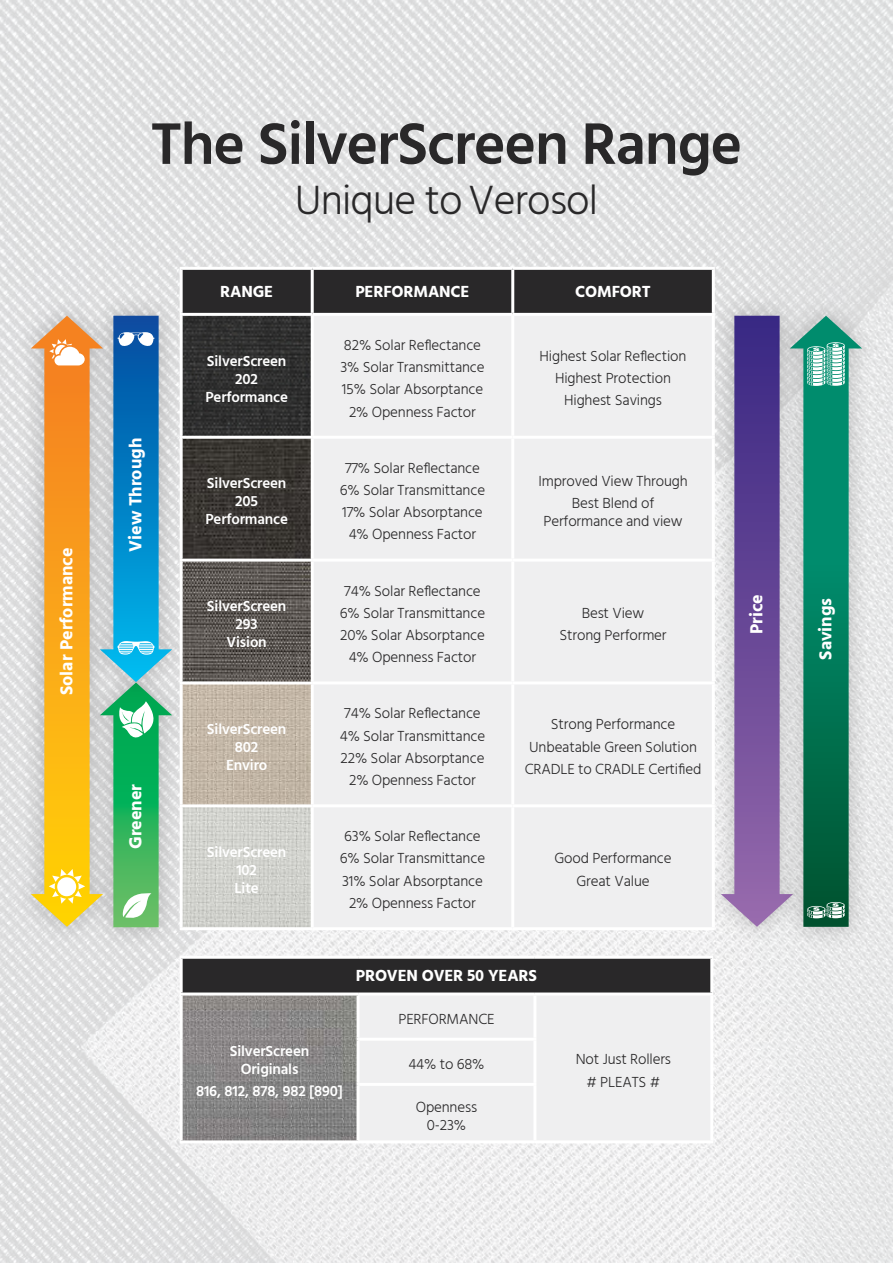
<style>
.page{position:relative;width:893px;height:1263px;background:#fff}
.page>*{position:absolute;margin:0;border:0;box-sizing:border-box;transform-origin:0 0}
.t1{font:600 60px "Hind";letter-spacing:-.02em;color:#292829}
.t2{font:300 42px "Hind";letter-spacing:-.02em;color:#292829}
.t3{font:700 18px "Hind";color:#fff}
.t4{font:700 16.5px "Hind";letter-spacing:-.01em;color:#fff}
.t5{font:300 15px/22.2px "Hind";letter-spacing:-.01em;color:#292829;text-align:center}
.t6{font:600 15px/18px "Hind";letter-spacing:-.01em;color:#fff;text-align:center}
</style>
<div class="page">
<img style="left:0;top:0;width:893px;height:1263px">
<img style="left:183px;top:995px;width:174px;height:145px">
<div style="left:79px;top:661px;width:114px;height:289px;background:#000;opacity:.2"></div>
<div style="left:80px;top:292px;width:113px;height:411px;background:#000;opacity:.2"></div>
<div style="left:700px;top:292px;width:113px;height:656px;background:#000;opacity:.2"></div>
<div style="left:769px;top:294px;width:113px;height:656px;background:#000;opacity:.2"></div>
<div style="left:10px;top:294px;width:114px;height:654px;background:#000;opacity:.2"></div>
<svg style="left:31px;top:316px;width:141px;height:611px;background:#a6b48c"></svg>
<svg style="left:721px;top:316px;width:141px;height:611px;background:#748f9e"></svg>
<img style="left:183px;top:316px;width:128px;height:120px">
<img style="left:183px;top:439px;width:128px;height:120px">
<img style="left:183px;top:562px;width:128px;height:119px">
<img style="left:183px;top:684px;width:128px;height:120px">
<img style="left:183px;top:807px;width:128px;height:120px">
<div style="left:183px;top:270px;width:529px;height:43px;background:#292829"></div>
<div style="left:314px;top:316px;width:398px;height:611px;background:#efeff0"></div>
<hr style="left:180px;top:267px;width:132px;height:3px;background:#fff">
<hr style="left:180px;top:270px;width:3px;height:43px;background:#fff">
<hr style="left:312px;top:267px;width:201px;height:3px;background:#fff">
<hr style="left:311px;top:270px;width:3px;height:43px;background:#fff">
<hr style="left:513px;top:267px;width:202px;height:3px;background:#fff">
<hr style="left:511px;top:270px;width:3px;height:43px;background:#fff">
<hr style="left:712px;top:270px;width:3px;height:43px;background:#fff">
<hr style="left:180px;top:313px;width:132px;height:3px;background:#fff">
<hr style="left:180px;top:316px;width:3px;height:120px;background:#fff">
<hr style="left:312px;top:313px;width:201px;height:3px;background:#fff">
<hr style="left:311px;top:316px;width:3px;height:120px;background:#fff">
<hr style="left:513px;top:313px;width:202px;height:3px;background:#fff">
<hr style="left:511px;top:316px;width:3px;height:120px;background:#fff">
<hr style="left:712px;top:316px;width:3px;height:120px;background:#fff">
<hr style="left:180px;top:436px;width:132px;height:3px;background:#fff">
<hr style="left:180px;top:439px;width:3px;height:120px;background:#fff">
<hr style="left:312px;top:436px;width:201px;height:3px;background:#fff">
<hr style="left:311px;top:439px;width:3px;height:120px;background:#fff">
<hr style="left:513px;top:436px;width:202px;height:3px;background:#fff">
<hr style="left:511px;top:439px;width:3px;height:120px;background:#fff">
<hr style="left:712px;top:439px;width:3px;height:120px;background:#fff">
<hr style="left:180px;top:559px;width:132px;height:3px;background:#fff">
<hr style="left:180px;top:562px;width:3px;height:119px;background:#fff">
<hr style="left:312px;top:559px;width:201px;height:3px;background:#fff">
<hr style="left:311px;top:562px;width:3px;height:119px;background:#fff">
<hr style="left:513px;top:559px;width:202px;height:3px;background:#fff">
<hr style="left:511px;top:562px;width:3px;height:119px;background:#fff">
<hr style="left:712px;top:562px;width:3px;height:119px;background:#fff">
<hr style="left:180px;top:681px;width:132px;height:3px;background:#fff">
<hr style="left:180px;top:684px;width:3px;height:120px;background:#fff">
<hr style="left:312px;top:681px;width:201px;height:3px;background:#fff">
<hr style="left:311px;top:684px;width:3px;height:120px;background:#fff">
<hr style="left:513px;top:681px;width:202px;height:3px;background:#fff">
<hr style="left:511px;top:684px;width:3px;height:120px;background:#fff">
<hr style="left:712px;top:684px;width:3px;height:120px;background:#fff">
<hr style="left:180px;top:804px;width:132px;height:3px;background:#fff">
<hr style="left:180px;top:807px;width:3px;height:120px;background:#fff">
<hr style="left:312px;top:804px;width:201px;height:3px;background:#fff">
<hr style="left:311px;top:807px;width:3px;height:120px;background:#fff">
<hr style="left:513px;top:804px;width:202px;height:3px;background:#fff">
<hr style="left:511px;top:807px;width:3px;height:120px;background:#fff">
<hr style="left:712px;top:807px;width:3px;height:120px;background:#fff">
<hr style="left:180px;top:927px;width:132px;height:3px;background:#fff">
<hr style="left:312px;top:927px;width:201px;height:3px;background:#fff">
<hr style="left:513px;top:927px;width:202px;height:3px;background:#fff">
<div style="left:181px;top:957px;width:531px;height:37px;background:#292829"></div>
<div style="left:360px;top:995px;width:350px;height:145px;background:#efeff0"></div>
<hr style="left:180px;top:956px;width:178px;height:3px;background:#fff">
<hr style="left:180px;top:959px;width:3px;height:33px;background:#fff">
<hr style="left:358px;top:956px;width:177px;height:3px;background:#fff">
<hr style="left:535px;top:956px;width:178px;height:3px;background:#fff">
<hr style="left:710px;top:959px;width:3px;height:33px;background:#fff">
<hr style="left:180px;top:992px;width:178px;height:3px;background:#fff">
<hr style="left:180px;top:995px;width:3px;height:44px;background:#fff">
<hr style="left:358px;top:992px;width:177px;height:3px;background:#fff">
<hr style="left:357px;top:995px;width:3px;height:43px;background:#fff">
<hr style="left:535px;top:992px;width:178px;height:3px;background:#fff">
<hr style="left:533px;top:995px;width:3px;height:43px;background:#fff">
<hr style="left:710px;top:995px;width:3px;height:44px;background:#fff">
<hr style="left:180px;top:1039px;width:3px;height:45px;background:#fff">
<hr style="left:357px;top:1038px;width:179px;height:3px;background:#fff">
<hr style="left:357px;top:1041px;width:3px;height:42px;background:#fff">
<hr style="left:533px;top:1041px;width:3px;height:42px;background:#fff">
<hr style="left:710px;top:1039px;width:3px;height:45px;background:#fff">
<hr style="left:180px;top:1084px;width:3px;height:56px;background:#fff">
<hr style="left:357px;top:1083px;width:179px;height:3px;background:#fff">
<hr style="left:357px;top:1086px;width:3px;height:54px;background:#fff">
<hr style="left:533px;top:1086px;width:3px;height:54px;background:#fff">
<hr style="left:710px;top:1084px;width:3px;height:56px;background:#fff">
<hr style="left:180px;top:1140px;width:178px;height:3px;background:#fff">
<hr style="left:358px;top:1140px;width:177px;height:3px;background:#fff">
<hr style="left:535px;top:1140px;width:178px;height:3px;background:#fff">
<p class="t3" style="left:56px;top:695px;width:149px;rotate:-90deg">Solar Performance</p>
<h1 class="t1" style="left:151px;top:108px;width:593px">The SilverScreen Range</h1>
<h2 class="t2" style="left:295px;top:173px;width:305px">Unique to Verosol</h2>
<p class="t3" style="left:125px;top:552px;width:115px;rotate:-90deg">View Through</p>
<p class="t3" style="left:125px;top:849px;width:67px;rotate:-90deg">Greener</p>
<p class="t4" style="left:220px;top:282px;width:54px">RANGE</p>
<p class="t4" style="left:355px;top:282px;width:116px">PERFORMANCE</p>
<p class="t4" style="left:575px;top:282px;width:77px">COMFORT</p>
<p class="t6" style="left:205px;top:351px;width:84px">SilverScreen<br>202<br>Performance</p>
<p class="t6" style="left:205px;top:474px;width:84px">SilverScreen<br>205<br>Performance</p>
<p class="t6" style="left:207px;top:597px;width:81px">SilverScreen<br>293<br>Vision</p>
<p class="t6" style="left:207px;top:720px;width:81px">SilverScreen<br>802<br>Enviro</p>
<p class="t6" style="left:207px;top:843px;width:81px">SilverScreen<br>102<br>Lite</p>
<p class="t5" style="left:340px;top:335px;width:146px">82% Solar Reflectance<br>3% Solar Transmittance<br>15% Solar Absorptance<br>2% Openness Factor</p>
<p class="t5" style="left:540px;top:346px;width:148px">Highest Solar Reflection<br>Highest Protection<br>Highest Savings</p>
<p class="t5" style="left:340px;top:458px;width:147px">77% Solar Reflectance<br>6% Solar Transmittance<br>17% Solar Absorptance<br>4% Openness Factor</p>
<p class="t5" style="left:340px;top:580px;width:147px">74% Solar Reflectance<br>6% Solar Transmittance<br>20% Solar Absorptance<br>4% Openness Factor</p>
<p class="t5" style="left:538px;top:471px;width:151px">Improved View Through<br>Best Blend of</p>
<p class="t5" style="left:543px;top:511px;width:141px">Performance and view</p>
<p class="t5" style="left:559px;top:603px;width:109px">Best View<br>Strong Performer</p>
<p class="t5" style="left:340px;top:703px;width:147px">74% Solar Reflectance<br>4% Solar Transmittance<br>22% Solar Absorptance<br>2% Openness Factor</p>
<p class="t5" style="left:525px;top:714px;width:178px">Strong Performance<br>Unbeatable Green Solution<br>CRADLE to CRADLE Certified</p>
<p class="t5" style="left:340px;top:826px;width:147px">63% Solar Reflectance<br>6% Solar Transmittance<br>31% Solar Absorptance<br>2% Openness Factor</p>
<p class="t5" style="left:554px;top:848px;width:119px">Good Performance<br>Great Value</p>
<p class="t4" style="left:356px;top:966px;width:183px">PROVEN OVER 50 YEARS</p>
<p class="t5" style="left:398px;top:1009px;width:98px">PERFORMANCE</p>
<p class="t6" style="left:230px;top:1041px;width:81px">SilverScreen<br>Originals</p>
<p class="t6" style="left:196px;top:1082px;width:149px">816, 812, 878, 982 [890]</p>
<p class="t5" style="left:408px;top:1054px;width:78px">44% to 68%</p>
<p class="t5" style="left:416px;top:1098px;width:63px;line-height:18px">Openness<br>0-23%</p>
<p class="t5" style="left:576px;top:1049px;width:97px">Not Just Rollers # PLEATS #</p>
<p class="t3" style="left:746px;top:634px;width:41px;rotate:-90deg">Price</p>
<p class="t3" style="left:815px;top:660px;width:63px;rotate:-90deg">Savings</p>
</div>
